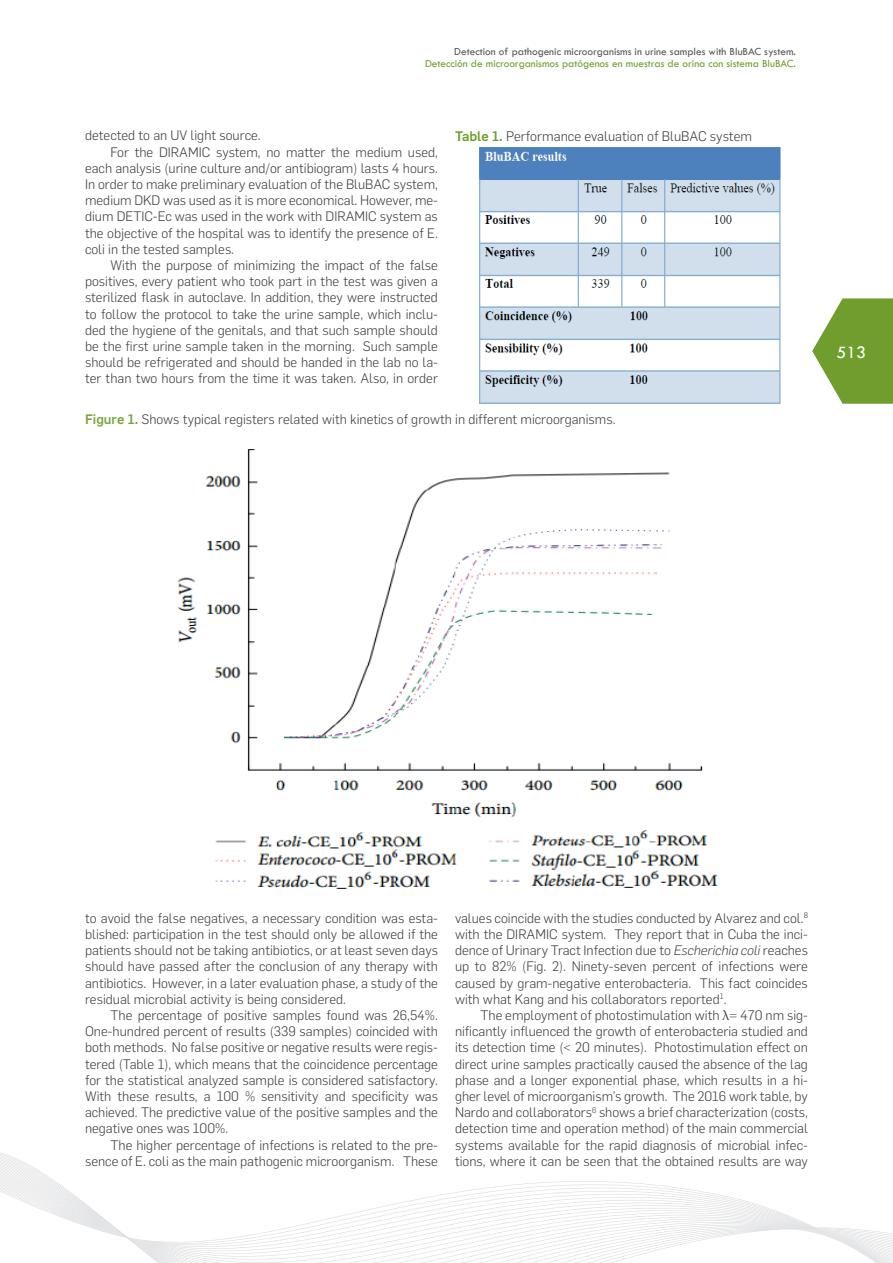
<style>
.page{position:relative;width:893px;height:1263px;background:#fff}
.page>*{position:absolute;margin:0;border:0;box-sizing:border-box;transform-origin:0 0}
.t1{font:18px "Tw Cen";color:#fff}
.t2{font:300 13.65px "Flama";color:#3e3e3f}
.t3{font:300 13.5px/16.2px "Flama";color:#3e3e3f;text-align:justify}
.t4{font:11.25px "Tw Cen";color:#709e2e}
.t5{font:11.25px "Tw Cen";color:#57585a}
.s1{font-weight:500;color:#709e2e}
.s2{font-weight:500;color:#7ca43c}
.s3{font-style:italic}
.s4{font-family:"Book Antiqua";font-weight:400}
</style>
<div class="page">
<svg style="left:812px;top:298px;width:81px;height:106px"></svg>
<svg style="left:0;top:1167px;width:893px;height:96px"></svg>
<img style="left:177px;top:449px;width:541px;height:440px">
<img style="left:479px;top:147px;width:302px;height:257px">
<p class="t5" style="left:454px;top:45px;width:343px">Detection of pathogenic microorganisms in urine samples with BluBAC system.</p>
<p class="t4" style="left:425px;top:57px;width:372px">Detección de microorganismos patógenos en muestras de orina con sistema BluBAC.</p>
<p class="t2" style="left:455px;top:126px;width:299px"><span class="s1">Table 1.</span> Performance evaluation of BluBAC system</p>
<p class="t3" style="left:85px;top:127px;width:177px">detected to an UV light source.</p>
<p class="t3" style="left:111px;top:143px;width:329px">For the DIRAMIC system, no matter the medium used,</p>
<p class="t3" style="left:85px;top:159px;width:354px">each analysis (urine culture and/or antibiogram) lasts 4 hours.</p>
<p class="t3" style="left:85px;top:175px;width:354px">In order to make preliminary evaluation of the BluBAC system,</p>
<p class="t3" style="left:85px;top:192px;width:354px">medium DKD was used as it is more economical. However, me-</p>
<p class="t3" style="left:85px;top:208px;width:354px">dium DETIC-Ec was used in the work with DIRAMIC system as</p>
<p class="t3" style="left:85px;top:224px;width:354px">the objective of the hospital was to identify the presence of E.</p>
<p class="t3" style="left:85px;top:240px;width:151px">coli in the tested samples.</p>
<p class="t3" style="left:111px;top:256px;width:329px">With the purpose of minimizing the impact of the false</p>
<p class="t3" style="left:85px;top:273px;width:354px">positives, every patient who took part in the test was given a</p>
<p class="t3" style="left:85px;top:289px;width:354px">sterilized flask in autoclave. In addition, they were instructed</p>
<p class="t3" style="left:85px;top:305px;width:354px">to follow the protocol to take the urine sample, which inclu-</p>
<p class="t3" style="left:85px;top:321px;width:354px">ded the hygiene of the genitals, and that such sample should</p>
<p class="t3" style="left:85px;top:337px;width:354px">be the first urine sample taken in the morning. Such sample</p>
<p class="t3" style="left:85px;top:354px;width:354px">should be refrigerated and should be handed in the lab no la-</p>
<p class="t3" style="left:85px;top:370px;width:354px">ter than two hours from the time it was taken. Also, in order</p>
<p class="t3" style="left:85px;top:410px;width:532px"><span class="s2">Figure 1.</span> Shows typical registers related with kinetics of growth in different microorganisms.</p>
<h1 class="t1" style="left:836px;top:341px;width:31px">513</h1>
<p class="t3" style="left:85px;top:909px;width:354px">to avoid the false negatives, a necessary condition was esta&shy;blished: participation in the test should only be allowed if the patients should not be taking antibiotics, or at least seven days should have passed after the conclusion of any therapy with antibiotics. However, in a later evaluation phase, a study of the residual microbial activity is being considered.</p>
<p class="t3" style="left:85px;top:1006px;width:354px;text-indent:26px">The percentage of positive samples found was 26,54%.<br>One-hundred percent of results (339 samples) coincided with both methods. No false positive or negative results were regis&shy;tered (Table 1), which means that the coincidence percentage for the statistical analyzed sample is considered satisfactory.<br>With these results, a 100 % sensitivity and specificity was achieved. The predictive value of the positive samples and the negative ones was 100%.</p>
<p class="t3" style="left:85px;top:1136px;width:354px;text-align:right">The higher percentage of infections is related to the pre&shy;sence of E. coli as the main pathogenic microorganism. These</p>
<p class="t3" style="left:455px;top:909px;width:354px">values coincide with the studies conducted by Alvarez and col.<sup>8 </sup>with the DIRAMIC system. They report that in Cuba the inci&shy;dence of Urinary Tract Infection due to <span class="s3">Escherichia coli</span> reaches up to 82% (Fig. 2). Ninety-seven percent of infections were caused by gram-negative enterobacteria. This fact coincides with what Kang and his collaborators reported<sup>1</sup>.</p>
<p class="t3" style="left:455px;top:1006px;width:354px;text-indent:26px">The employment of photostimulation with <span class="s4">λ</span>= 470 nm sig&shy;nificantly influenced the growth of enterobacteria studied and its detection time (&lt; 20 minutes). Photostimulation effect on direct urine samples practically caused the absence of the lag phase and a longer exponential phase, which results in a hi&shy;gher level of microorganism’s growth. The 2016 work table, by Nardo and collaborators<sup>6</sup> shows a brief characterization (costs, detection time and operation method) of the main commercial systems available for the rapid diagnosis of microbial infec&shy;tions, where it can be seen that the obtained results are way</p>
</div>
